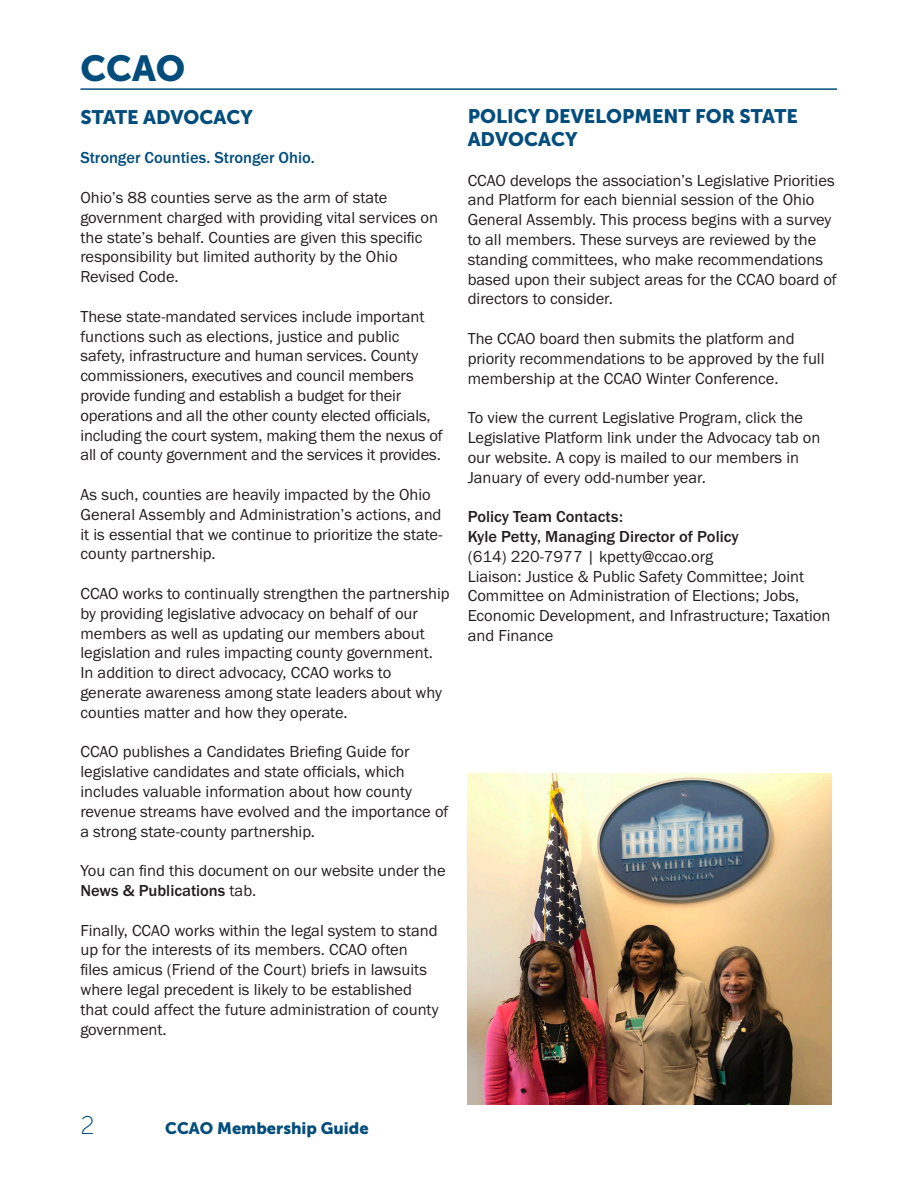
<style>
.page{position:relative;width:918px;height:1188px;background:#fff}
.page>*{position:absolute;margin:0;border:0;box-sizing:border-box;transform-origin:0 0}
.t1{font:36px "Museo Sans 900";color:#034d7c}
.t2{font:25.5px "Museo Sans 100";color:#034d7c}
.t3{font:19.5px/23.4px "Museo Sans 900";color:#034d7c}
.t4{font:16.5px/19.8px "Franklin Gothic URW Boo";color:#231f20}
.t5{font:500 16.5px "Franklin Gothic URW";color:#231f20}
.t6{font:500 16.5px "Franklin Gothic URW";color:#034d7c}
.t7{font:16.5px "Museo Sans 900";color:#034d7c}
.s1{font-family:"Franklin Gothic URW";font-weight:500}
</style>
<div class="page">
<hr style="left:80px;top:88px;width:757px;height:2px;background:#034d7c">
<img style="left:468px;top:774px;width:364px;height:331px">
<h1 class="t1" style="left:80px;top:48px;width:106px">CCAO</h1>
<p class="t3" style="left:80px;top:105px;width:174px">STATE ADVOCACY</p>
<p class="t6" style="left:80px;top:148px;width:236px">Stronger Counties. Stronger Ohio.</p>
<p class="t4" style="left:80px;top:187px;width:359px">Ohio’s 88 counties serve as the arm of state government charged with providing vital services on the state’s behalf. Counties are given this specific responsibility but limited authority by the Ohio Revised Code.</p>
<p class="t4" style="left:80px;top:306px;width:364px">These state-mandated services include important functions such as elections, justice and public safety, infrastructure and human services. County commissioners, executives and council members provide funding and establish a budget for their operations and all the other county elected officials, including the court system, making them the nexus of all of county government and the services it provides.</p>
<p class="t4" style="left:80px;top:484px;width:364px">As such, counties are heavily impacted by the Ohio General Assembly and Administration’s actions, and it is essential that we continue to prioritize the state&shy;county partnership.</p>
<p class="t4" style="left:80px;top:583px;width:371px">CCAO works to continually strengthen the partnership by providing legislative advocacy on behalf of our members as well as updating our members about legislation and rules impacting county government.</p>
<p class="t4" style="left:80px;top:662px;width:363px">In addition to direct advocacy, CCAO works to generate awareness among state leaders about why counties matter and how they operate.</p>
<p class="t4" style="left:80px;top:742px;width:370px">CCAO publishes a Candidates Briefing Guide for legislative candidates and state officials, which includes valuable information about how county revenue streams have evolved and the importance of a strong state-county partnership.</p>
<p class="t4" style="left:80px;top:860px;width:367px">You can find this document on our website under the<br><span class="s1">News &amp; Publications</span> tab.</p>
<p class="t4" style="left:80px;top:920px;width:360px">Finally, CCAO works within the legal system to stand up for the interests of its members. CCAO often files amicus (Friend of the Court) briefs in lawsuits where legal precedent is likely to be established that could affect the future administration of county government.</p>
<p class="t3" style="left:468px;top:104px;width:332px">POLICY DEVELOPMENT FOR STATE<br>ADVOCACY</p>
<p class="t4" style="left:468px;top:170px;width:371px">CCAO develops the association’s Legislative Priorities and Platform for each biennial session of the Ohio General Assembly. This process begins with a survey to all members. These surveys are reviewed by the standing committees, who make recommendations based upon their subject areas for the CCAO board of directors to consider.</p>
<p class="t4" style="left:468px;top:328px;width:358px">The CCAO board then submits the platform and priority recommendations to be approved by the full membership at the CCAO Winter Conference.</p>
<p class="t4" style="left:468px;top:408px;width:354px">To view the current Legislative Program, click the Legislative Platform link under the Advocacy tab on our website. A copy is mailed to our members in January of every odd-number year.</p>
<p class="t5" style="left:468px;top:507px;width:157px">Policy Team Contacts:</p>
<p class="t5" style="left:468px;top:526px;width:272px">Kyle Petty, Managing Director of Policy</p>
<p class="t4" style="left:468px;top:546px;width:247px">(614) 220-7977 | kpetty@ccao.org</p>
<p class="t4" style="left:468px;top:566px;width:364px">Liaison: Justice &amp; Public Safety Committee; Joint Committee on Administration of Elections; Jobs, Economic Development, and Infrastructure; Taxation and Finance</p>
<h2 class="t2" style="left:80px;top:1111px;width:16px">2</h2>
<p class="t7" style="left:165px;top:1119px;width:205px">CCAO Membership Guide</p>
</div>
